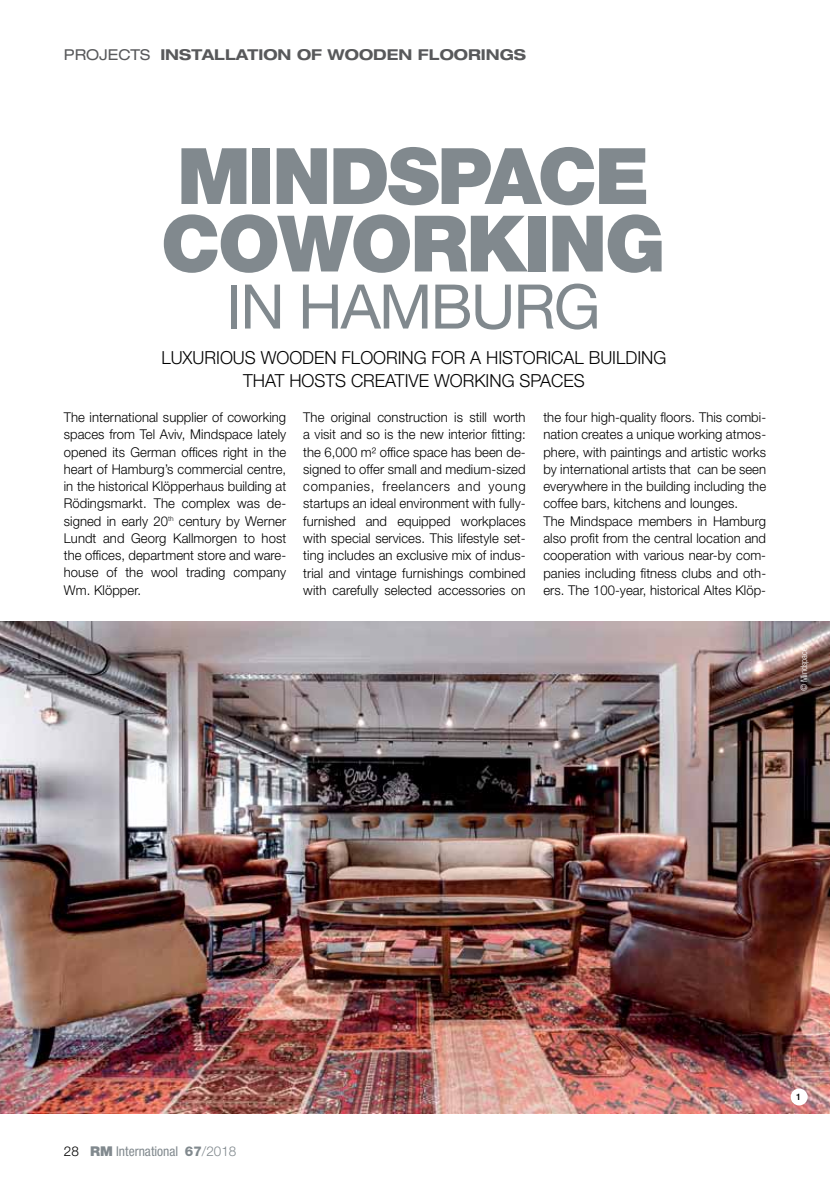
<style>
.page{position:relative;width:830px;height:1191px;background:#fff}
.page>*{position:absolute;margin:0;border:0;box-sizing:border-box;transform-origin:0 0}
.t1{font:900 78px/67.5px "Helvetica Neue LTW1 G";letter-spacing:-.03em;color:#81898e}
.t2{font:61.5px "Helvetica Neue LTW1 G";letter-spacing:-.03em;color:#81898e}
.t3{font:300 18px/22.5px "Helvetica Neue LT Std";color:#000}
.t4{font:700 expanded 15px "Helvetica Neue LT Std";color:#58595b}
.t5{font:300 13.5px/17.2px "Helvetica Neue LT Std";letter-spacing:.005em;color:#000;text-align:justify}
.t6{font:condensed 13.5px "Helvetica Neue LT Std";color:#81898e}
.t7{font:300 condensed 9px "Helvetica Neue LT Std";color:#fff}
.t8{font:500 9px "Helvetica Neue LT Std";color:#000}
.s1{font-weight:400}
.s2{font-style:inherit}
.s3{font-weight:300;font-stretch:normal;color:#000}
.s4{font-weight:900;font-stretch:normal}
.s5{font-weight:800;font-stretch:normal}
.s6{font-weight:300;font-stretch:normal}
</style>
<div class="page">
<img style="left:0;top:622px;width:829px;height:491px">
<div style="left:790px;top:1088px;width:17px;height:17px;background:#fff;border-radius:50%"></div>
<p class="t4" style="left:64px;top:45px;width:463px"><span class="s1">PROJECTS</span> INSTALLATION OF WOODEN FLOORINGS</p>
<h1 class="t1" style="left:161px;top:142px;width:506px">MINDSPACE<br>COWORKING</h1>
<h2 class="t2" style="left:226px;top:269px;width:375px">IN HAMBURG</h2>
<h3 class="t3" style="left:243px;top:346px;width:421px;text-indent:-82px">Luxurious wooden flooring for a h istorical building that</h3>
<h3 class="t3" style="left:289px;top:369px;width:296px">h osts cr eative working spaces</h3>
<p class="t5" style="left:64px;top:408px;width:224px">The international supplier of coworking spaces from Tel Aviv, Mindspace lately opened its German offices right in the heart of Hamburg’s commercial centre, in the historical Klöpperhaus building at Rödingsmarkt. The complex was de&shy;signed in early 20<sup>th</sup> century by Werner Lundt and Georg Kallmorgen to host the offices, department store and ware&shy;house of the wool trading company Wm. Klöpper.</p>
<p class="t5" style="left:303px;top:408px;width:224px">The original construction is still worth a visit and so is the new interior fitting: the 6,000 m² office space has been de&shy;signed to offer small and medium-sized companies, freelancers and young startups an ideal environment with fully&shy;furnished and equipped workplaces with special services. This lifestyle set&shy;ting includes an exclusive mix of indus&shy;trial and vintage furnishings combined with carefully selected accessories on</p>
<p class="t5" style="left:543px;top:408px;width:224px;text-align:left">the four high-quality floors. This combi&shy;nation creates a unique working atmos&shy;phere, with paintings and artistic works by international artists that can be seen everywhere in the building including the coffee bars, kitchens and lounges.<br>The <span class="s2">M</span>indspace members in Hamburg also profit from the central location and cooperation with various near-by com&shy;panies including fitness clubs and oth&shy;ers. The 100-year, historical Altes Klöp-</p>
<p class="t7" style="left:798px;top:691px;width:46px;rotate:-90deg">© Mindspace</p>
<p class="t6" style="left:64px;top:1143px;width:174px"><span class="s3">28</span> <span class="s4">RM</span> International <span class="s5">67</span><span class="s6">/2018</span></p>
<p class="t8" style="left:795px;top:1091px;width:7px">1</p>
</div>
